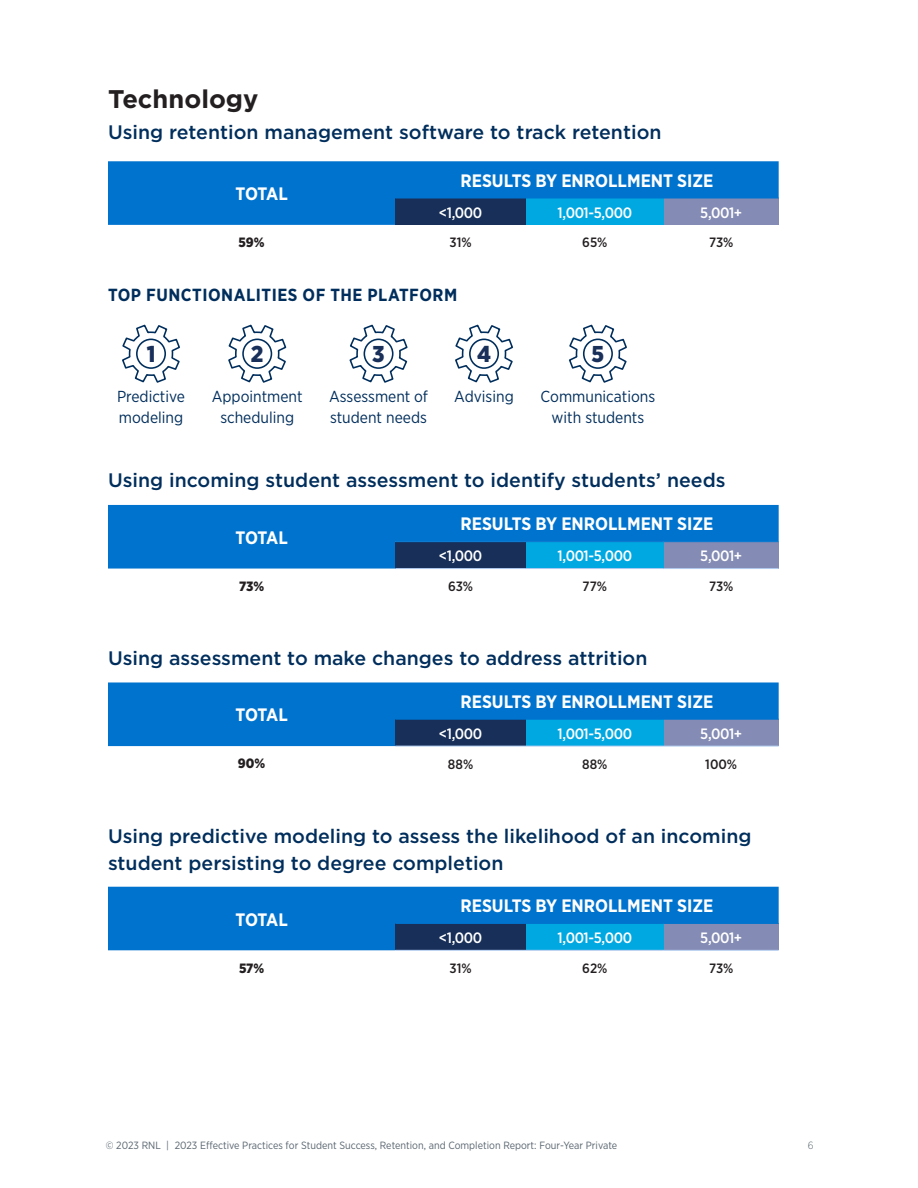
<style>
.page{position:relative;width:918px;height:1188px;background:#fff}
.page>*{position:absolute;margin:0;border:0;box-sizing:border-box;transform-origin:0 0}
.t1{font:700 25.5px "Gotham";color:#231f20}
.bullet{font:900 22.95px "Gotham Narrow";color:#19305b}
.t2{font:500 19.5px/27px "Gotham";color:#002e5c}
.Pa0{font:700 18px "Gotham Narrow";color:#fff}
.t3{font:700 17.55px "Gotham Narrow";letter-spacing:.03em;color:#002e5c}
.t4{font:15.9px/20.7px "Gotham Narrow";color:#002e5c}
.Pa0-2{font:500 15px "Gotham Narrow";letter-spacing:-.025em;color:#fff}
.TABLE_PERCENTAGES{font:500 13.5px "Gotham Narrow";color:#231f20}
.TABLE_PERCENTAGES-2{font:900 13.5px "Gotham Narrow";letter-spacing:-.01em;color:#231f20}
.t5{font:10.5px "Gotham Narrow";color:#5a6670}
.t6{font:300 10.5px "Gotham Narrow";color:#5a6670}
</style>
<div class="page">
<svg style="left:122px;top:324px;width:58px;height:59px"></svg>
<div style="left:136px;top:339px;width:30px;height:30px;border:2px solid #002e5c;border-radius:50%"></div>
<svg style="left:228px;top:324px;width:59px;height:59px"></svg>
<div style="left:242px;top:339px;width:30px;height:30px;border:2px solid #002e5c;border-radius:50%"></div>
<svg style="left:455px;top:324px;width:58px;height:59px"></svg>
<div style="left:469px;top:339px;width:30px;height:30px;border:2px solid #002e5c;border-radius:50%"></div>
<svg style="left:349px;top:324px;width:59px;height:59px"></svg>
<div style="left:364px;top:339px;width:30px;height:30px;border:2px solid #002e5c;border-radius:50%"></div>
<svg style="left:569px;top:324px;width:58px;height:59px"></svg>
<div style="left:583px;top:339px;width:30px;height:30px;border:2px solid #002e5c;border-radius:50%"></div>
<div style="left:108px;top:161px;width:671px;height:64px;background:#0073ce"></div>
<div style="left:395px;top:198px;width:131px;height:27px;background:#172f59"></div>
<div style="left:526px;top:198px;width:138px;height:27px;background:#00a8e2"></div>
<div style="left:664px;top:198px;width:115px;height:27px;background:#848bb4"></div>
<hr style="left:395px;top:198px;width:131px;height:1px;background:#0073ce">
<hr style="left:526px;top:198px;width:138px;height:1px;background:#0073ce">
<hr style="left:664px;top:198px;width:115px;height:1px;background:#0073ce">
<div style="left:108px;top:505px;width:671px;height:64px;background:#0073ce"></div>
<div style="left:395px;top:542px;width:131px;height:27px;background:#172f59"></div>
<div style="left:526px;top:542px;width:138px;height:27px;background:#00a8e2"></div>
<div style="left:664px;top:542px;width:115px;height:27px;background:#848bb4"></div>
<hr style="left:395px;top:568px;width:131px;height:1px;background:#b1cbef">
<hr style="left:526px;top:568px;width:138px;height:1px;background:#b1cbef">
<hr style="left:664px;top:568px;width:115px;height:1px;background:#b1cbef">
<hr style="left:395px;top:541px;width:131px;height:1px;background:#0073ce">
<hr style="left:526px;top:541px;width:138px;height:1px;background:#0073ce">
<hr style="left:664px;top:541px;width:115px;height:1px;background:#0073ce">
<div style="left:108px;top:682px;width:671px;height:64px;background:#0073ce"></div>
<div style="left:395px;top:719px;width:131px;height:27px;background:#172f59"></div>
<div style="left:526px;top:719px;width:138px;height:27px;background:#00a8e2"></div>
<div style="left:664px;top:719px;width:115px;height:27px;background:#848bb4"></div>
<hr style="left:395px;top:746px;width:131px;height:1px;background:#b1cbef">
<hr style="left:526px;top:746px;width:138px;height:1px;background:#b1cbef">
<hr style="left:664px;top:746px;width:115px;height:1px;background:#b1cbef">
<hr style="left:395px;top:719px;width:131px;height:1px;background:#0073ce">
<hr style="left:526px;top:719px;width:138px;height:1px;background:#0073ce">
<hr style="left:664px;top:719px;width:115px;height:1px;background:#0073ce">
<div style="left:108px;top:887px;width:671px;height:63px;background:#0073ce"></div>
<div style="left:395px;top:923px;width:131px;height:27px;background:#172f59"></div>
<div style="left:526px;top:923px;width:138px;height:27px;background:#00a8e2"></div>
<div style="left:664px;top:923px;width:115px;height:27px;background:#848bb4"></div>
<hr style="left:395px;top:950px;width:131px;height:1px;background:#b1cbef">
<hr style="left:526px;top:950px;width:138px;height:1px;background:#b1cbef">
<hr style="left:664px;top:950px;width:115px;height:1px;background:#b1cbef">
<hr style="left:395px;top:923px;width:131px;height:1px;background:#0073ce">
<hr style="left:526px;top:923px;width:138px;height:1px;background:#0073ce">
<hr style="left:664px;top:923px;width:115px;height:1px;background:#0073ce">
<p class="t1" style="left:108px;top:82px;width:152px">Technology</p>
<p class="t2" style="left:108px;top:119px;width:555px">Using retention management software to track retention</p>
<p class="Pa0" style="left:236px;top:182px;width:54px">TOTAL</p>
<p class="Pa0" style="left:461px;top:169px;width:254px">RESULTS BY ENROLLMENT SIZE</p>
<p class="Pa0-2" style="left:439px;top:203px;width:45px">&lt;1,000</p>
<p class="Pa0-2" style="left:558px;top:203px;width:76px">1,001-5,000</p>
<p class="Pa0-2" style="left:700px;top:203px;width:43px">5,001+</p>
<p class="TABLE_PERCENTAGES-2" style="left:239px;top:233px;width:28px">59%</p>
<p class="TABLE_PERCENTAGES" style="left:450px;top:234px;width:24px">31%</p>
<p class="TABLE_PERCENTAGES" style="left:582px;top:234px;width:27px">65%</p>
<p class="TABLE_PERCENTAGES" style="left:709px;top:234px;width:26px">73%</p>
<p class="t3" style="left:108px;top:283px;width:351px">TOP FUNCTIONALITIES OF THE PLATFORM</p>
<p class="bullet" style="left:147px;top:339px;width:10px">1</p>
<p class="t4" style="left:117px;top:386px;width:70px">Predictive modeling</p>
<p class="bullet" style="left:251px;top:339px;width:14px">2</p>
<p class="t4" style="left:212px;top:386px;width:92px;text-align:center">Appointment scheduling</p>
<p class="t4" style="left:454px;top:386px;width:61px">Advising</p>
<p class="bullet" style="left:372px;top:339px;width:14px">3</p>
<p class="bullet" style="left:477px;top:339px;width:15px">4</p>
<p class="t4" style="left:329px;top:386px;width:100px">Assessment of student needs</p>
<p class="bullet" style="left:592px;top:339px;width:14px">5</p>
<p class="t4" style="left:541px;top:386px;width:116px;text-align:center">Communications with students</p>
<p class="t2" style="left:108px;top:467px;width:619px">Using incoming student assessment to identify students’ needs</p>
<p class="Pa0" style="left:236px;top:526px;width:54px">TOTAL</p>
<p class="Pa0" style="left:461px;top:512px;width:254px">RESULTS BY ENROLLMENT SIZE</p>
<p class="Pa0-2" style="left:439px;top:546px;width:45px">&lt;1,000</p>
<p class="Pa0-2" style="left:558px;top:546px;width:76px">1,001-5,000</p>
<p class="Pa0-2" style="left:700px;top:546px;width:43px">5,001+</p>
<p class="TABLE_PERCENTAGES-2" style="left:239px;top:577px;width:27px">73%</p>
<p class="TABLE_PERCENTAGES" style="left:448px;top:578px;width:27px">63%</p>
<p class="TABLE_PERCENTAGES" style="left:583px;top:578px;width:26px">77%</p>
<p class="TABLE_PERCENTAGES" style="left:709px;top:578px;width:26px">73%</p>
<p class="t2" style="left:108px;top:645px;width:541px">Using assessment to make changes to address attrition</p>
<p class="Pa0" style="left:236px;top:704px;width:54px">TOTAL</p>
<p class="Pa0" style="left:461px;top:690px;width:254px">RESULTS BY ENROLLMENT SIZE</p>
<p class="Pa0-2" style="left:439px;top:724px;width:45px">&lt;1,000</p>
<p class="Pa0-2" style="left:558px;top:724px;width:76px">1,001-5,000</p>
<p class="Pa0-2" style="left:700px;top:724px;width:43px">5,001+</p>
<p class="TABLE_PERCENTAGES-2" style="left:238px;top:755px;width:29px">90%</p>
<p class="TABLE_PERCENTAGES" style="left:448px;top:755px;width:27px">88%</p>
<p class="TABLE_PERCENTAGES" style="left:582px;top:755px;width:27px">88%</p>
<p class="TABLE_PERCENTAGES" style="left:705px;top:755px;width:33px">100%</p>
<p class="t2" style="left:108px;top:823px;width:645px">Using predictive modeling to assess the likelihood of an incoming student persisting to degree completion</p>
<p class="Pa0" style="left:236px;top:908px;width:54px">TOTAL</p>
<p class="Pa0" style="left:461px;top:894px;width:254px">RESULTS BY ENROLLMENT SIZE</p>
<p class="Pa0-2" style="left:439px;top:928px;width:45px">&lt;1,000</p>
<p class="Pa0-2" style="left:558px;top:928px;width:76px">1,001-5,000</p>
<p class="Pa0-2" style="left:700px;top:928px;width:43px">5,001+</p>
<p class="TABLE_PERCENTAGES-2" style="left:239px;top:959px;width:27px">57%</p>
<p class="TABLE_PERCENTAGES" style="left:450px;top:959px;width:24px">31%</p>
<p class="TABLE_PERCENTAGES" style="left:582px;top:959px;width:27px">62%</p>
<p class="TABLE_PERCENTAGES" style="left:709px;top:959px;width:26px">73%</p>
<p class="t5" style="left:106px;top:1139px;width:513px">© 2023 RNL | 2023 Effective Practices for Student Success, Retention, and Completion Report: Four-Year Private</p>
<p class="t6" style="left:808px;top:1139px;width:7px">6</p>
</div>
